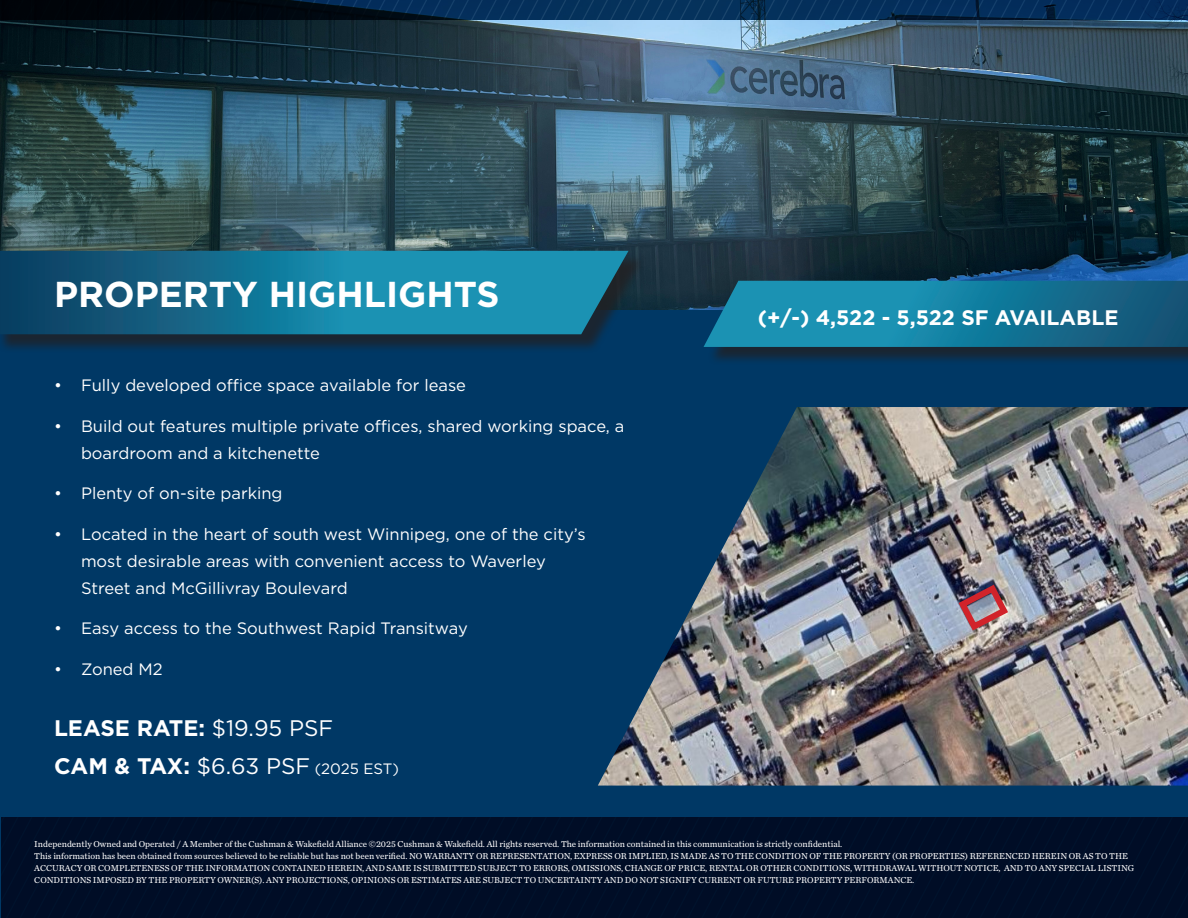
<style>
.page{position:relative;width:1188px;height:918px;background:#fff}
.page>*{position:absolute;margin:0;border:0;box-sizing:border-box;transform-origin:0 0}
.t1{font:700 36px "Gotham";color:#fff}
.t2{font:700 22.5px "Gotham";color:#fff}
.t3{font:700 21px "Gotham";color:#fff}
.t4{font:16.5px/27px "Gotham";color:#fff}
.t5{font:15px "Gotham";color:#fff}
.Disclaimer_Text_-_6_pt{font:9px/12px "Chronicle Text G2";color:#fff}
.s1{font-weight:400}
.s2{font-weight:700;font-size:22.5px}
.s3{font-size:22.5px}
</style>
<div class="page">
<img style="left:0;top:19px;width:1188px;height:292px">
<div style="left:0;top:311px;width:1188px;height:607px;background:#003865"></div>
<svg style="left:0;top:0;width:1188px;height:19px;background:#032241"></svg>
<div style="left:0;top:253px;width:646px;height:100px;background:#231f20;opacity:.75"></div>
<svg style="left:0;top:251px;width:629px;height:83px;background:#157495"></svg>
<div style="left:1px;top:817px;width:1187px;height:101px;background:#000d26"></div>
<div style="left:707px;top:283px;width:481px;height:83px;background:#231f20;opacity:.75"></div>
<svg style="left:704px;top:281px;width:484px;height:66px;background:#16799a"></svg>
<img style="left:598px;top:407px;width:590px;height:379px">
<img style="left:955px;top:581px;width:57px;height:54px">
<p class="t1" style="left:54px;top:270px;width:447px">PROPERTY HIGHLIGHTS</p>
<p class="t4" style="left:54px;top:372px;width:414px">• Fully developed office space available for lease</p>
<p class="t4" style="left:81px;top:412px;width:545px;text-indent:-27px">• Build out features multiple private offices, shared working space, a boardroom and a kitchenette</p>
<p class="t4" style="left:54px;top:480px;width:230px">• Plenty of on-site parking</p>
<p class="t4" style="left:81px;top:520px;width:506px;text-indent:-27px">• Located in the heart of south west Winnipeg, one of the city’s most desirable areas with convenient access to Waverley<br>Street and McGillivray Boulevard</p>
<p class="t4" style="left:54px;top:615px;width:415px">• Easy access to the Southwest Rapid Transitway</p>
<p class="t4" style="left:54px;top:655px;width:110px">• Zoned M2</p>
<p class="t2" style="left:54px;top:713px;width:281px">LEASE RATE: <span class="s1">$19.95 PSF</span></p>
<p class="t5" style="left:54px;top:759px;width:347px"><span class="s2">CAM &amp; TAX:</span> <span class="s3">$6.63 PSF</span> (2025 EST)</p>
<p class="t3" style="left:758px;top:303px;width:362px">(+/-) 4,522 - 5,522 SF AVAILABLE</p>
<p class="Disclaimer_Text_-_6_pt" style="left:34px;top:837px;width:1101px">Independently Owned and Operated / A Member of the Cushman &amp; Wakefield Alliance ©2025 Cushman &amp; Wakefield. All rights reserved. The information contained in this communication is strictly confidential.<br>This information has been obtained from sources believed to be reliable but has not been verified. NO WARRANTY OR REPRESENTATION, EXPRESS OR IMPLIED, IS MADE AS TO THE CONDITION OF THE PROPERTY (OR PROPERTIES) REFERENCED HEREIN OR AS TO THE ACCURACY OR COMPLETENESS OF THE INFORMATION CONTAINED HEREIN, AND SAME IS SUBMITTED SUBJECT TO ERRORS, OMISSIONS, CHANGE OF PRICE, RENTAL OR OTHER CONDITIONS, WITHDRAWAL WITHOUT NOTICE, AND TO ANY SPECIAL LISTING CONDITIONS IMPOSED BY THE PROPERTY OWNER(S). ANY PROJECTIONS, OPINIONS OR ESTIMATES ARE SUBJECT TO UNCERTAINTY AND DO NOT SIGNIFY CURRENT OR FUTURE PROPERTY PERFORMANCE.</p>
</div>
